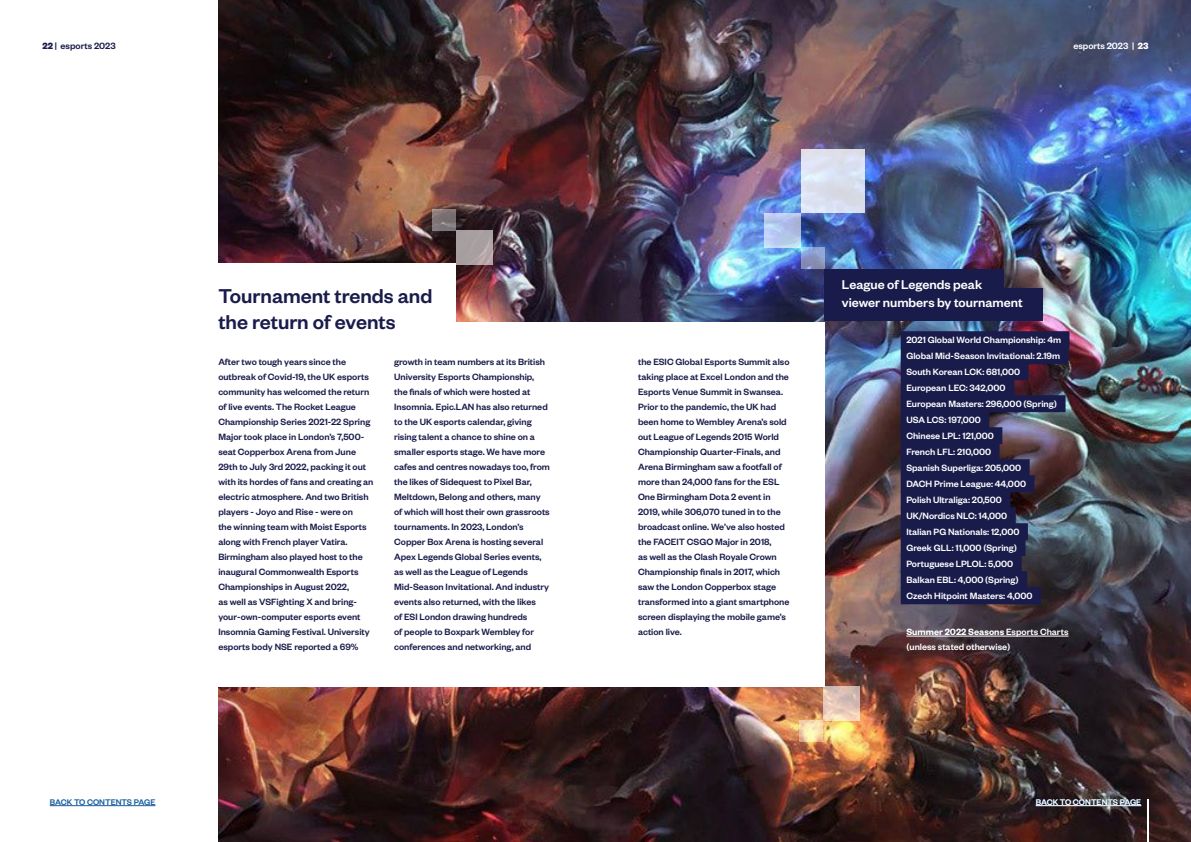
<style>
.page{position:relative;width:1191px;height:842px;background:#fff}
.page>*{position:absolute;margin:0;border:0;box-sizing:border-box;transform-origin:0 0}
.t1{font:500 22px "Founders Grotesk";color:#191c4a}
.t2{font:500 14px/18px "Founders Grotesk";color:#fff}
.t3{font:500 10px/15px "Founders Grotesk";color:#191c4a}
.t4{font:500 10px/15px "Founders Grotesk";color:#fff}
.t5{font:500 9px "Founders Grotesk";color:#175d9e}
.t6{font:500 9px "Founders Grotesk";color:#fff}
.s1{font-weight:700}
.s2{font-weight:600}
</style>
<div class="page">
<img style="left:218px;top:0;width:973px;height:842px">
<hr style="left:50px;top:805px;width:105px;height:1px;background:#175d9e">
<div style="left:139px;top:263px;width:317px;height:77px;background:#fff"></div>
<div style="left:173px;top:322px;width:651px;height:364px;background:#fff"></div>
<div style="left:824px;top:288px;width:218px;height:33px;background:#191c4a"></div>
<div style="left:824px;top:270px;width:180px;height:25px;background:#191c4a"></div>
<div style="left:900px;top:331px;width:169px;height:17px;background:#191c4a"></div>
<div style="left:900px;top:347px;width:168px;height:17px;background:#191c4a"></div>
<div style="left:900px;top:363px;width:128px;height:17px;background:#191c4a"></div>
<div style="left:900px;top:379px;width:114px;height:17px;background:#191c4a"></div>
<div style="left:900px;top:395px;width:165px;height:17px;background:#191c4a"></div>
<div style="left:900px;top:411px;width:89px;height:17px;background:#191c4a"></div>
<div style="left:900px;top:427px;width:102px;height:17px;background:#191c4a"></div>
<div style="left:900px;top:443px;width:99px;height:17px;background:#191c4a"></div>
<div style="left:900px;top:459px;width:129px;height:17px;background:#191c4a"></div>
<div style="left:900px;top:475px;width:134px;height:17px;background:#191c4a"></div>
<div style="left:900px;top:491px;width:110px;height:17px;background:#191c4a"></div>
<div style="left:900px;top:507px;width:115px;height:17px;background:#191c4a"></div>
<div style="left:900px;top:523px;width:128px;height:17px;background:#191c4a"></div>
<div style="left:900px;top:539px;width:125px;height:17px;background:#191c4a"></div>
<div style="left:900px;top:555px;width:121px;height:17px;background:#191c4a"></div>
<div style="left:900px;top:571px;width:127px;height:17px;background:#191c4a"></div>
<div style="left:900px;top:587px;width:141px;height:17px;background:#191c4a"></div>
<hr style="left:1147px;top:799px;width:1px;height:43px;background:#fff">
<hr style="left:1035px;top:805px;width:106px;height:1px;background:#fff">
<svg style="left:801px;top:150px;width:64px;height:63px;background:#dbe0ef"></svg>
<svg style="left:764px;top:213px;width:37px;height:34px"></svg>
<svg style="left:801px;top:247px;width:23px;height:22px"></svg>
<svg style="left:456px;top:231px;width:37px;height:34px"></svg>
<svg style="left:432px;top:209px;width:24px;height:22px"></svg>
<svg style="left:823px;top:686px;width:36px;height:34px"></svg>
<svg style="left:799px;top:720px;width:24px;height:22px"></svg>
<hr style="left:906px;top:636px;width:162px;height:1px;background:#fff">
<p class="t3" style="left:43px;top:38px;width:75px"><span class="s1">22</span> | esports 2023</p>
<p class="t4" style="left:1073px;top:38px;width:77px">esports 2023 | <span class="s1">23</span></p>
<p class="t5" style="left:50px;top:796px;width:107px">BACK TO CONTENTS PAGE</p>
<p class="t1" style="left:218px;top:282px;width:215px">Tournament trends and</p>
<p class="t1" style="left:218px;top:308px;width:179px">the return of events</p>
<p class="t3" style="left:218px;top:354px;width:157px">After two tough years since the outbreak of Covid-19, the UK esports community has welcomed the return of live events. The Rocket League Championship Series 2021-22 Spring Major took place in London’s 7,500- seat Copperbox Arena from June 29th to July 3rd 2022, packing it out with its hordes of fans and creating an electric atmosphere. And two British players - Joyo and Rise - were on<br>the winning team with Moist Esports along with French player Vatira.<br>Birmingham also played host to the inaugural Commonwealth Esports Championships in August 2022,<br>as well as VSFighting X and bring&shy;your-own-computer esports event Insomnia Gaming Festival. University esports body NSE reported a 69%</p>
<p class="t3" style="left:394px;top:354px;width:157px">growth in team numbers at its British University Esports Championship, the finals of which were hosted at Insomnia. Epic.LAN has also returned to the UK esports calendar, giving rising talent a chance to shine on a smaller esports stage. We have more cafes and centres nowadays too, from the likes of Sidequest to Pixel Bar, Meltdown, Belong and others, many of which will host their own grassroots tournaments. In 2023, London’s Copper Box Arena is hosting several Apex Legends Global Series events, as well as the League of Legends Mid-Season Invitational. And industry events also returned, with the likes<br>of ESI London drawing hundreds<br>of people to Boxpark Wembley for conferences and networking, and</p>
<p class="t3" style="left:638px;top:354px;width:153px">the ESIC Global Esports Summit also taking place at Excel London and the<br>Esports Venue Summit in Swansea.<br>Prior to the pandemic, the UK had been home to Wembley Arena’s sold out League of Legends 2015 World<br>Championship Quarter-Finals, and<br>Arena Birmingham saw a footfall of more than 24,000 fans for the ESL<br>One Birmingham Dota 2 event in<br>2019, while 306,070 tuned in to the broadcast online. We’ve also hosted the FACEIT CSGO Major in 2018,<br>as well as the Clash Royale Crown<br>Championship finals in 2017, which saw the London Copperbox stage transformed into a giant smartphone screen displaying the mobile game’s action live.</p>
<p class="t2" style="left:842px;top:275px;width:182px">League of Legends peak viewer numbers by tournament</p>
<p class="t4" style="left:906px;top:331px;width:156px">2021 Global World Championship: 4m</p>
<p class="t4" style="left:906px;top:347px;width:155px">Global Mid-Season Invitational: 2.19m</p>
<p class="t4" style="left:906px;top:363px;width:115px">South Korean LCK: 681,000</p>
<p class="t4" style="left:906px;top:379px;width:101px">European LEC: 342,000</p>
<p class="t4" style="left:906px;top:395px;width:152px">European Masters: 296,000 (Spring)</p>
<p class="t4" style="left:906px;top:411px;width:76px">USA LCS: 197,000</p>
<p class="t4" style="left:906px;top:427px;width:89px">Chinese LPL: 121,000</p>
<p class="t4" style="left:906px;top:443px;width:86px">French LFL: 210,000</p>
<p class="t4" style="left:906px;top:459px;width:116px">Spanish Superliga: 205,000</p>
<p class="t4" style="left:906px;top:475px;width:121px">DACH Prime League: 44,000</p>
<p class="t4" style="left:906px;top:491px;width:97px">Polish Ultraliga: 20,500</p>
<p class="t4" style="left:906px;top:507px;width:102px">UK/Nordics NLC: 14,000</p>
<p class="t4" style="left:906px;top:523px;width:114px">Italian PG Nationals: 12,000</p>
<p class="t4" style="left:906px;top:539px;width:112px">Greek GLL: 11,000 (Spring)</p>
<p class="t4" style="left:906px;top:555px;width:108px">Portuguese LPLOL: 5,000</p>
<p class="t4" style="left:906px;top:571px;width:114px">Balkan EBL: 4,000 (Spring)</p>
<p class="t4" style="left:906px;top:587px;width:128px">Czech Hitpoint Masters: 4,000</p>
<p class="t4" style="left:906px;top:624px;width:164px"><span class="s2">Summer 2022 Seasons</span> Esports Charts (unless stated otherwise)</p>
<p class="t6" style="left:1035px;top:796px;width:107px">BACK TO CONTENTS PAGE</p>
</div>
